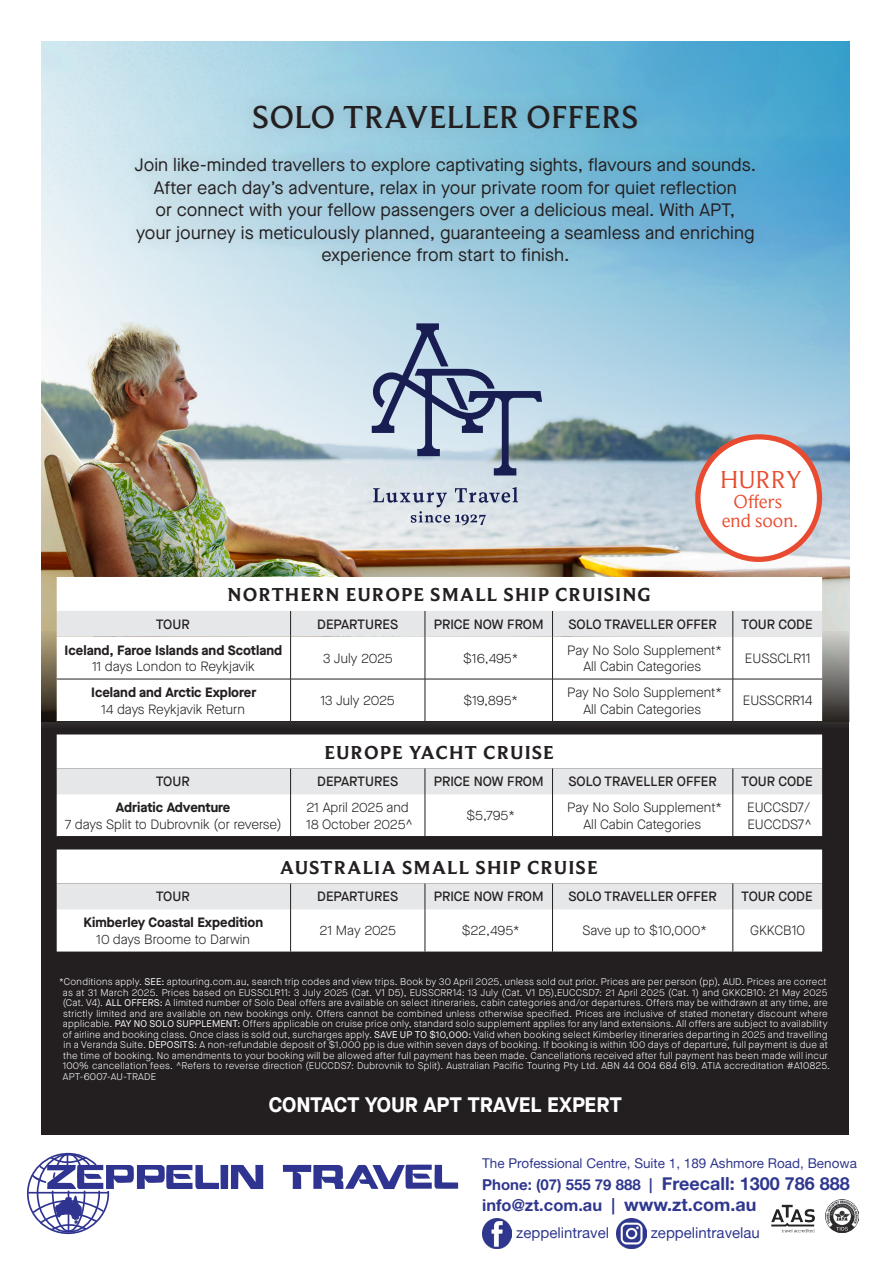
<style>
.page{position:relative;width:893px;height:1263px;background:#fff}
.page>*{position:absolute;margin:0;border:0;box-sizing:border-box;transform-origin:0 0}
.t1{font:500 33px "Beaufort Pro";letter-spacing:.01em;color:#231f20}
.t2{font:25.5px "Beaufort Pro";color:#e84b2f}
.t3{font:700 21px "Maison Neue";letter-spacing:-.005em;color:#fff}
.t4{font:700 19.5px "Beaufort Pro";letter-spacing:.05em;color:#231f20}
.t5{font:19.5px/19.5px "Beaufort Pro";color:#e84b2f;text-align:center}
.t6{font:18px/22.5px "Maison Neue";letter-spacing:.005em;color:#231f20;text-align:center}
.t7{font:16.5px "Alte Haas Grotesk Bold";color:#2f378e}
.t8{font:15px "Alte Haas Grotesk Bold";color:#2f378e}
.t9{font:15px "Alte Haas Grotesk";color:#2f378e}
.t10{font:300 13.5px/16.2px "Maison Neue";color:#231f20;text-align:center}
.t11{font:500 13.5px "Maison Neue";color:#231f20}
.t12{font:700 13.5px/16.2px "Maison Neue";color:#231f20;text-align:center}
.t13{font:13.5px "Alte Haas Grotesk";color:#2f378e}
.t14{font:300 13.5px "Maison Neue";letter-spacing:-.02em;color:#231f20}
.t15{font:300 9.75px/10.5px "Maison Neue";letter-spacing:.03em;color:#fff}
.s1{font-weight:300}
.s2{font-weight:700}
.s3{font-weight:400}
.s4{font-size:18px}
</style>
<div class="page">
<div style="left:221px;top:1165px;width:7px;height:24px;background:#2e3490"></div>
<svg style="left:231px;top:1165px;width:32px;height:24px"></svg>
<svg style="left:283px;top:1164px;width:175px;height:25px"></svg>
<svg style="left:27px;top:1152px;width:192px;height:83px"></svg>
<img style="left:825px;top:1199px;width:34px;height:33px">
<img style="left:771px;top:1204px;width:44px;height:28px">
<img style="left:482px;top:1218px;width:30px;height:30px">
<img style="left:616px;top:1218px;width:30px;height:30px">
<img style="left:41px;top:553px;width:808px;height:78px">
<img style="left:41px;top:42px;width:808px;height:511px">
<div style="left:41px;top:631px;width:808px;height:504px;background:#231f20"></div>
<svg style="left:371px;top:337px;width:171px;height:138px;background:#a1b3c7"></svg>
<svg style="left:373px;top:487px;width:145px;height:38px;background:#bfc6d2"></svg>
<div style="left:698px;top:437px;width:121px;height:122px;background:#fff;border-radius:50%"></div>
<div style="left:695px;top:434px;width:127px;height:128px;border:5px solid #e84b2f;border-radius:50%"></div>
<div style="left:74px;top:28px;width:745px;height:309px;background:#231f20;opacity:.1"></div>
<div style="left:57px;top:734px;width:765px;height:102px;background:#fff"></div>
<div style="left:57px;top:768px;width:765px;height:26px;background:#e6e7e9"></div>
<hr style="left:290px;top:794px;width:1px;height:42px;background:#231f20">
<hr style="left:425px;top:794px;width:1px;height:42px;background:#231f20">
<hr style="left:552px;top:794px;width:1px;height:42px;background:#231f20">
<hr style="left:733px;top:794px;width:1px;height:42px;background:#231f20">
<div style="left:57px;top:577px;width:765px;height:144px;background:#fff"></div>
<div style="left:57px;top:611px;width:765px;height:25px;background:#e6e7e9"></div>
<hr style="left:290px;top:636px;width:1px;height:43px;background:#231f20">
<hr style="left:425px;top:636px;width:1px;height:43px;background:#231f20">
<hr style="left:552px;top:636px;width:1px;height:43px;background:#231f20">
<hr style="left:733px;top:636px;width:1px;height:43px;background:#231f20">
<hr style="left:290px;top:679px;width:1px;height:42px;background:#231f20">
<hr style="left:425px;top:679px;width:1px;height:42px;background:#231f20">
<hr style="left:552px;top:679px;width:1px;height:42px;background:#231f20">
<hr style="left:733px;top:679px;width:1px;height:42px;background:#231f20">
<hr style="left:57px;top:679px;width:234px;height:1px;background:#231f20">
<hr style="left:291px;top:679px;width:134px;height:1px;background:#231f20">
<hr style="left:425px;top:679px;width:127px;height:1px;background:#231f20">
<hr style="left:552px;top:679px;width:181px;height:1px;background:#231f20">
<hr style="left:733px;top:679px;width:89px;height:1px;background:#231f20">
<div style="left:57px;top:849px;width:765px;height:102px;background:#fff"></div>
<div style="left:57px;top:883px;width:765px;height:26px;background:#e6e7e9"></div>
<hr style="left:290px;top:909px;width:1px;height:42px;background:#231f20">
<hr style="left:425px;top:909px;width:1px;height:42px;background:#231f20">
<hr style="left:552px;top:909px;width:1px;height:42px;background:#231f20">
<hr style="left:733px;top:909px;width:1px;height:42px;background:#231f20">
<p class="t1" style="left:252px;top:96px;width:388px">SOLO TRAVELLER OFFERS</p>
<p class="t6" style="left:134px;top:154px;width:623px">Join like-minded travellers to explore captivating sights, flavours and sounds.<br>After each day’s adventure, relax in your private room for quiet reflection<br>or connect with your fellow passengers over a delicious meal. With APT,<br>your journey is meticulously planned, guaranteeing a seamless and enriching experience from start to finish.</p>
<p class="t4" style="left:228px;top:582px;width:425px">NORTHERN EUROPE SMALL SHIP CRUISING</p>
<p class="t2" style="left:720px;top:463px;width:84px">HURRY</p>
<p class="t5" style="left:722px;top:491px;width:78px">Offers end soon.</p>
<p class="t11" style="left:156px;top:615px;width:35px">TOUR</p>
<p class="t11" style="left:317px;top:615px;width:82px">DEPARTURES</p>
<p class="t11" style="left:434px;top:615px;width:111px">PRICE NOW FROM</p>
<p class="t11" style="left:568px;top:615px;width:150px">SOLO TRAVELLER OFFER</p>
<p class="t11" style="left:741px;top:615px;width:73px">TOUR CODE</p>
<p class="t12" style="left:65px;top:641px;width:219px">Iceland, Faroe Islands and Scotland<br><span class="s1">11 days London to Reykjavik</span></p>
<p class="t10" style="left:323px;top:650px;width:71px">3 July 2025</p>
<p class="t10" style="left:463px;top:650px;width:57px">$16,495*</p>
<p class="t10" style="left:567px;top:642px;width:156px">Pay No Solo Supplement*<br>All Cabin Categories</p>
<p class="t10" style="left:745px;top:650px;width:67px">EUSSCLR11</p>
<p class="t12" style="left:91px;top:684px;width:167px">Iceland and Arctic Explorer<br><span class="s1">14 days Reykjavik Return</span></p>
<p class="t14" style="left:320px;top:692px;width:76px">13 July 2025</p>
<p class="t10" style="left:463px;top:693px;width:56px">$19,895*</p>
<p class="t10" style="left:567px;top:684px;width:156px">Pay No Solo Supplement*<br>All Cabin Categories</p>
<p class="t10" style="left:743px;top:693px;width:71px">EUSSCRR14</p>
<p class="t4" style="left:324px;top:740px;width:231px">EUROPE YACHT CRUISE</p>
<p class="t11" style="left:156px;top:772px;width:35px">TOUR</p>
<p class="t11" style="left:317px;top:772px;width:82px">DEPARTURES</p>
<p class="t11" style="left:434px;top:772px;width:111px">PRICE NOW FROM</p>
<p class="t11" style="left:568px;top:772px;width:150px">SOLO TRAVELLER OFFER</p>
<p class="t11" style="left:741px;top:772px;width:73px">TOUR CODE</p>
<p class="t10" style="left:65px;top:799px;width:219px"><span class="s2">Adriatic Adventure<br></span>7 days Split to Dubrovnik (or reverse)</p>
<p class="t10" style="left:306px;top:799px;width:108px;text-align:left">21 April 2025 and<br>18 October 2025^</p>
<p class="t10" style="left:466px;top:807px;width:50px">$5,795*</p>
<p class="t10" style="left:567px;top:799px;width:156px">Pay No Solo Supplement*<br>All Cabin Categories</p>
<p class="t10" style="left:747px;top:799px;width:66px;text-align:left">EUCCSD7/<br>EUCCDS7^</p>
<p class="t4" style="left:280px;top:855px;width:320px">AUSTRALIA SMALL SHIP CRUISE</p>
<p class="t11" style="left:156px;top:887px;width:35px">TOUR</p>
<p class="t11" style="left:317px;top:887px;width:82px">DEPARTURES</p>
<p class="t11" style="left:434px;top:887px;width:111px">PRICE NOW FROM</p>
<p class="t11" style="left:568px;top:887px;width:150px">SOLO TRAVELLER OFFER</p>
<p class="t11" style="left:741px;top:887px;width:73px">TOUR CODE</p>
<p class="t12" style="left:84px;top:914px;width:181px">Kimberley Coastal Expedition<br><span class="s1">10 days Broome to Darwin</span></p>
<p class="t14" style="left:320px;top:922px;width:78px">21 May 2025</p>
<p class="t10" style="left:462px;top:922px;width:59px">$22,495*</p>
<p class="t10" style="left:583px;top:922px;width:126px">Save up to $10,000*</p>
<p class="t10" style="left:750px;top:922px;width:57px">GKKCB10</p>
<p class="t15" style="left:63px;top:976px;width:769px;text-indent:-3px">*Conditions apply. <span class="s3">SEE:</span> aptouring.com.au, search trip codes and view trips. Book by 30 April 2025, unless sold out prior. Prices are per person (pp), AUD. Prices are correct as at 31 March 2025. Prices based on EUSSCLR11: 3 July 2025 (Cat. V1 D5), EUSSCRR14: 13 July (Cat. V1 D5),EUCCSD7: 21 April 2025 (Cat. 1) and GKKCB10: 21 May 2025 (Cat. V4). <span class="s3">ALL OFFERS:</span> A limited number of Solo Deal offers are available on select itineraries, cabin categories and/or departures. Offers may be withdrawn at any time, are strictly limited and are available on new bookings only. Offers cannot be combined unless otherwise specified. Prices are inclusive of stated monetary discount where applicable. <span class="s3">PAY NO SOLO SUPPLEMENT:</span> Offers applicable on cruise price only, standard solo supplement applies for any land extensions. All offers are subject to availability of airline and booking class. Once class is sold out, surcharges apply. <span class="s3">SAVE UP TO $10,000:</span> Valid when booking select Kimberley itineraries departing in 2025 and travelling in a Veranda Suite. <span class="s3">DEPOSITS:</span> A non-refundable deposit of $1,000 pp is due within seven days of booking. If booking is within 100 days of departure, full payment is due at the time of booking. No amendments to your booking will be allowed after full payment has been made. Cancellations received after full payment has been made will incur 100% cancellation fees. ^Refers to reverse direction (EUCCDS7: Dubrovnik to Split). Australian Pacific Touring Pty Ltd. ABN 44 004 684 619. ATIA accreditation #A10825.<br>APT-6007-AU-TRADE</p>
<p class="t3" style="left:269px;top:1090px;width:355px">CONTACT YOUR APT TRAVEL EXPERT</p>
<p class="t13" style="left:482px;top:1155px;width:376px">The Professional Centre, Suite 1, 189 Ashmore Road, Benowa</p>
<p class="t8" style="left:482px;top:1175px;width:369px">Phone: (07) 555 79 888 | <span class="s4">Freecall: 1300 786 888</span></p>
<p class="t7" style="left:482px;top:1195px;width:276px">info@zt.com.au | <span class="s4">www.zt.com.au</span></p>
<p class="t9" style="left:516px;top:1224px;width:94px">zeppelintravel</p>
<p class="t9" style="left:651px;top:1224px;width:111px">zeppelintravelau</p>
</div>
